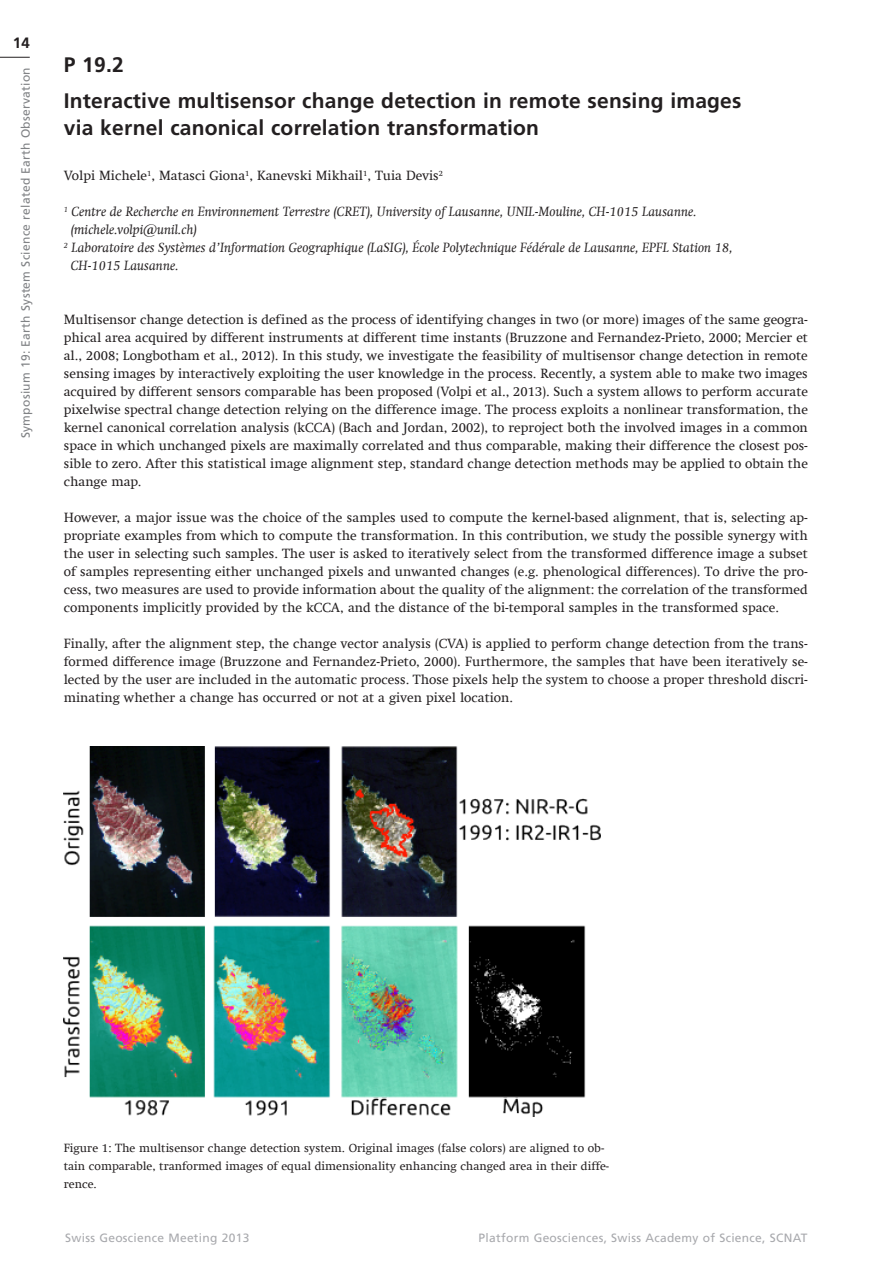
<style>
.page{position:relative;width:893px;height:1263px;background:#fff}
.page>*{position:absolute;margin:0;border:0;box-sizing:border-box;transform-origin:0 0}
.t1{font:700 21px/36px "Frutiger LT Com";letter-spacing:.01em;color:#231f20}
.t2{font:700 15px "Frutiger";color:#231f20}
.t3{font:13.5px/18px "Swift Com";color:#231f20;text-align:justify}
.t4{font:italic 13.5px "Swift Com";color:#231f20}
.t5{font:12px/18px "Swift Com";color:#231f20}
.t6{font:12px "Frutiger LT Com";letter-spacing:.025em;color:#a8a9ad}
.t7{font:12px "Frutiger LT Com";letter-spacing:.025em;color:#808285}
</style>
<div class="page">
<hr style="left:0;top:57px;width:30px;height:1px;background:#231f20">
<img style="left:64px;top:747px;width:536px;height:369px">
<p class="t2" style="left:13px;top:34px;width:19px">14</p>
<p class="t7" style="left:19px;top:438px;width:372px;rotate:-90deg">Symposium 19: Earth System Science related Earth Observation</p>
<h1 class="t1" style="left:64px;top:47px;width:679px">P 19.2<br>Interactive multisensor change detection in remote sensing images</h1>
<h1 class="t1" style="left:64px;top:110px;width:477px">via kernel canonical correlation transformation</h1>
<p class="t3" style="left:64px;top:166px;width:381px">Volpi Michele<sup>1</sup>, Matasci Giona<sup>1</sup>, Kanevski Mikhail<sup>1</sup>, Tuia Devis<sup>2</sup></p>
<p class="t4" style="left:64px;top:203px;width:634px"><sup>1</sup> Centre de Recherche en Environnement Terrestre (CRET), University of Lausanne, UNIL-Mouline, CH-1015 Lausanne.</p>
<p class="t4" style="left:71px;top:221px;width:128px">(michele.volpi@unil.ch)</p>
<p class="t4" style="left:64px;top:239px;width:670px"><sup>2</sup> Laboratoire des Systèmes d’Information Geographique (LaSIG), École Polytechnique Fédérale de Lausanne, EPFL Station 18,</p>
<p class="t4" style="left:71px;top:257px;width:109px">CH-1015 Lausanne.</p>
<p class="t3" style="left:64px;top:310px;width:746px">Multisensor change detection is defined as the process of identifying changes in two (or more) images of the same geogra&shy;phical area acquired by different instruments at different time instants (Bruzzone and Fernandez-Prieto, 2000; Mercier et al., 2008; Longbotham et al., 2012). In this study, we investigate the feasibility of multisensor change detection in remote sensing images by interactively exploiting the user knowledge in the process. Recently, a system able to make two images acquired by different sensors comparable has been proposed (Volpi et al., 2013). Such a system allows to perform accurate pixelwise spectral change detection relying on the difference image. The process exploits a nonlinear transformation, the kernel canonical correlation analysis (kCCA) (Bach and Jordan, 2002), to reproject both the involved images in a common space in which unchanged pixels are maximally correlated and thus comparable, making their difference the closest pos&shy;sible to zero. After this statistical image alignment step, standard change detection methods may be applied to obtain the change map.</p>
<p class="t3" style="left:64px;top:508px;width:746px">However, a major issue was the choice of the samples used to compute the kernel-based alignment, that is, selecting ap&shy;propriate examples from which to compute the transformation. In this contribution, we study the possible synergy with the user in selecting such samples. The user is asked to iteratively select from the transformed difference image a subset of samples representing either unchanged pixels and unwanted changes (e.g. phenological differences). To drive the pro&shy;cess, two measures are used to provide information about the quality of the alignment: the correlation of the transformed components implicitly provided by the kCCA, and the distance of the bi-temporal samples in the transformed space.</p>
<p class="t3" style="left:64px;top:634px;width:746px">Finally, after the alignment step, the change vector analysis (CVA) is applied to perform change detection from the trans&shy;formed difference image (Bruzzone and Fernandez-Prieto, 2000). Furthermore, the samples that have been iteratively se&shy;lected by the user are included in the automatic process. Those pixels help the system to choose a proper threshold discri&shy;minating whether a change has occurred or not at a given pixel location.</p>
<p class="t5" style="left:64px;top:1139px;width:547px">Figure 1: The multisensor change detection system. Original images (false colors) are aligned to ob&shy;tain comparable, tranformed images of equal dimensionality enhancing changed area in their diffe&shy;rence.</p>
<p class="t6" style="left:65px;top:1231px;width:186px">Swiss Geoscience Meeting 2013</p>
<p class="t6" style="left:479px;top:1231px;width:330px">Platform Geosciences, Swiss Academy of Science, SCNAT</p>
</div>
